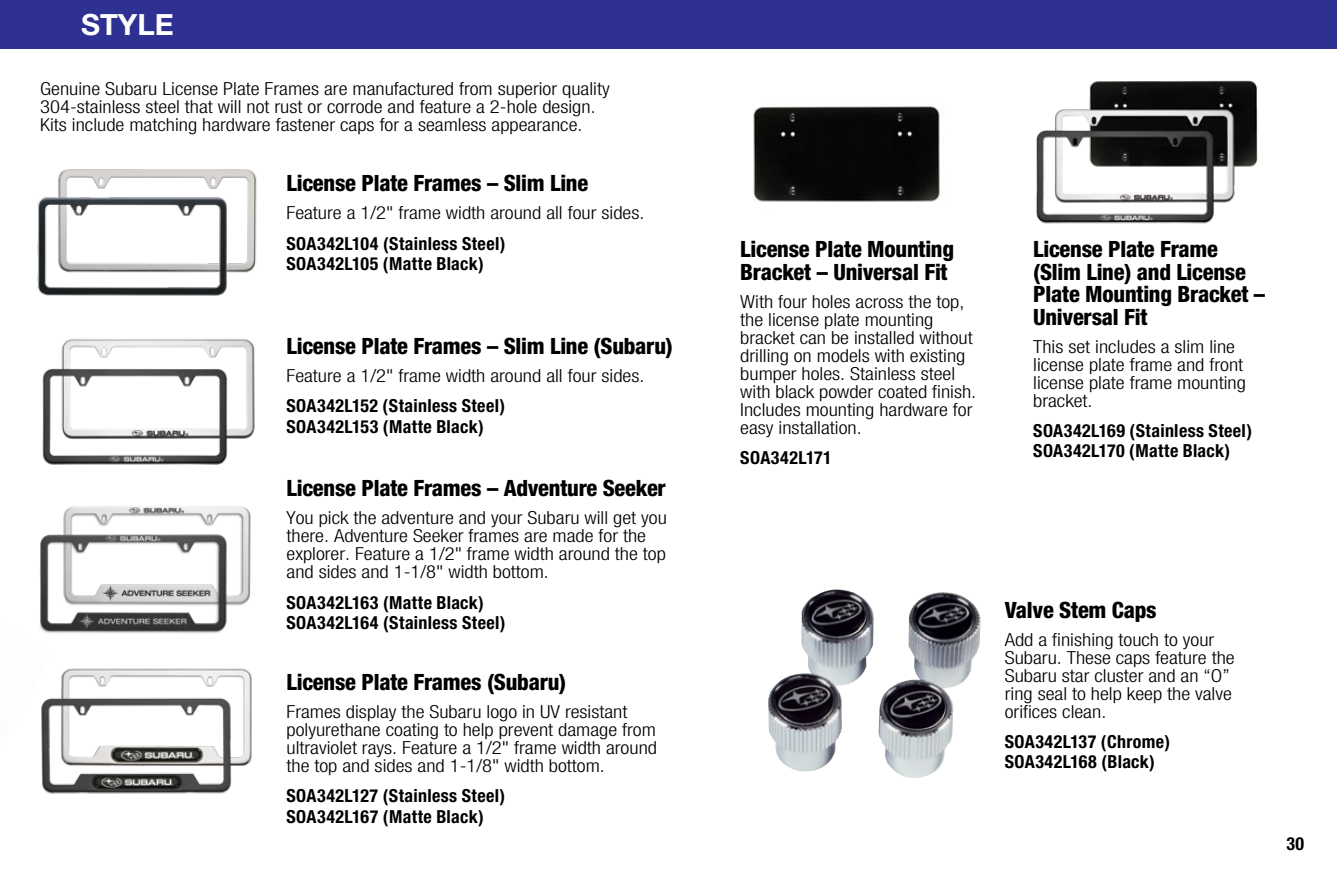
<style>
.page{position:relative;width:1337px;height:891px;background:#fff}
.page>*{position:absolute;margin:0;border:0;box-sizing:border-box;transform-origin:0 0}
.t1{font:700 29.25px "Helvetica Neue LT Pro";color:#fff}
.t2{font:800 condensed 22.5px/22.5px "Helvetica Neue";letter-spacing:-.01em;color:#000}
.t3{font:300 condensed 18px/18px "Helvetica Neue";color:#000;scale:1.15 1}
.t4{font:700 condensed 18px/20.2px "Helvetica Neue";letter-spacing:.02em;color:#000}
</style>
<div class="page">
<div style="left:0;top:0;width:1336px;height:49px;background:#2e3092"></div>
<img style="left:37px;top:169px;width:220px;height:127px">
<img style="left:63px;top:506px;width:188px;height:98px">
<img style="left:40px;top:524px;width:204px;height:110px">
<img style="left:42px;top:338px;width:213px;height:127px">
<img style="left:247px;top:670px;width:5px;height:95px">
<img style="left:41px;top:668px;width:206px;height:126px">
<img style="left:1036px;top:80px;width:222px;height:144px">
<img style="left:753px;top:106px;width:187px;height:96px">
<img style="left:768px;top:589px;width:213px;height:189px">
<img style="left:39px;top:620px;width:11px;height:132px">
<h1 class="t1" style="left:81px;top:6px;width:94px">STYLE</h1>
<p class="t3" style="left:40px;top:80px;width:497px">Genuine Subaru License Plate Frames are manufactured from superior quality<br>304-stainless steel that will not rust or corrode and feature a 2-hole design.<br>Kits include matching hardware fastener caps for a seamless appearance.</p>
<p class="t2" style="left:286px;top:172px;width:303px">License Plate Frames – Slim Line</p>
<p class="t3" style="left:286px;top:204px;width:313px">Feature a 1/2" frame width around all four sides.</p>
<p class="t4" style="left:286px;top:233px;width:220px">SOA342L104 (Stainless Steel)<br>SOA342L105 (Matte Black)</p>
<p class="t2" style="left:286px;top:334px;width:388px">License Plate Frames – Slim Line (Subaru)</p>
<p class="t3" style="left:286px;top:366px;width:313px">Feature a 1/2" frame width around all four sides.</p>
<p class="t4" style="left:286px;top:396px;width:220px">SOA342L152 (Stainless Steel)<br>SOA342L153 (Matte Black)</p>
<p class="t2" style="left:286px;top:476px;width:381px">License Plate Frames – Adventure Seeker</p>
<p class="t3" style="left:286px;top:509px;width:332px">You pick the adventure and your Subaru will get you there. Adventure Seeker frames are made for the explorer. Feature a 1/2" frame width around the top and sides and 1-1/8" width bottom.</p>
<p class="t4" style="left:286px;top:592px;width:220px">SOA342L163 (Matte Black)<br>SOA342L164 (Stainless Steel)</p>
<p class="t2" style="left:286px;top:670px;width:281px">License Plate Frames (Subaru)</p>
<p class="t3" style="left:286px;top:702px;width:324px">Frames display the Subaru logo in UV resistant polyurethane coating to help prevent damage from ultraviolet rays. Feature a 1/2" frame width around the top and sides and 1-1/8" width bottom.</p>
<p class="t4" style="left:286px;top:786px;width:220px">SOA342L127 (Stainless Steel)<br>SOA342L167 (Matte Black)</p>
<p class="t2" style="left:740px;top:238px;width:215px">License Plate Mounting<br>Bracket – Universal Fit</p>
<p class="t3" style="left:740px;top:292px;width:207px">With four holes across the top, the license plate mounting bracket can be installed without drilling on models with existing bumper holes. Stainless steel with black powder coated finish.<br>Includes mounting hardware for easy installation.</p>
<p class="t4" style="left:740px;top:447px;width:93px">SOA342L171</p>
<p class="t2" style="left:1033px;top:238px;width:233px">License Plate Frame (Slim Line) and License<br>Plate Mounting Bracket –<br>Universal Fit</p>
<p class="t3" style="left:1033px;top:337px;width:186px">This set includes a slim line license plate frame and front license plate frame mounting bracket.</p>
<p class="t4" style="left:1033px;top:420px;width:220px">SOA342L169 (Stainless Steel)<br>SOA342L170 (Matte Black)</p>
<p class="t2" style="left:1004px;top:598px;width:153px">Valve Stem Caps</p>
<p class="t3" style="left:1004px;top:630px;width:201px">Add a finishing touch to your<br>Subaru. These caps feature the<br>Subaru star cluster and an “O” ring seal to help keep the valve orifices clean.</p>
<p class="t4" style="left:1004px;top:731px;width:167px">SOA342L137 (Chrome)<br>SOA342L168 (Black)</p>
<p class="t4" style="left:1286px;top:833px;width:19px">30</p>
</div>
